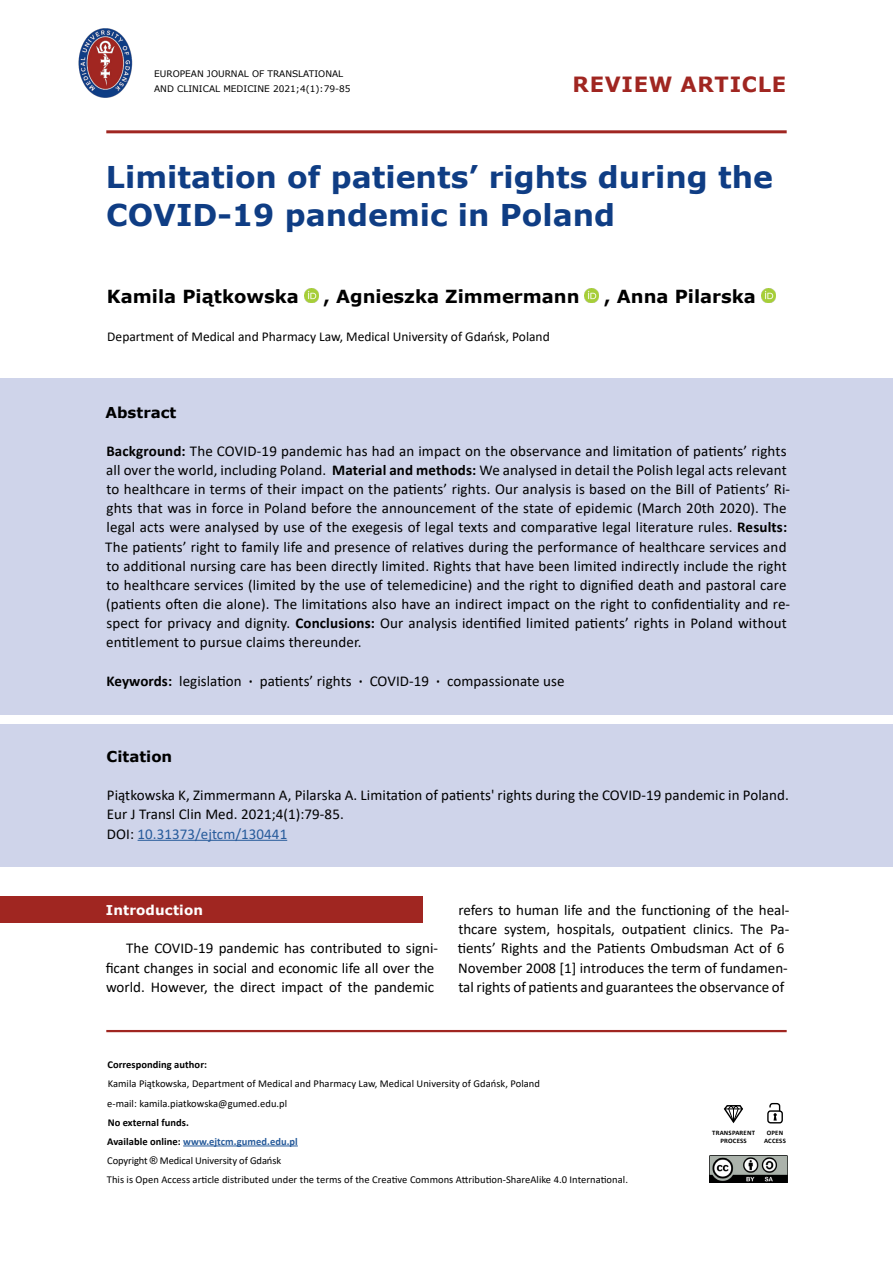
<style>
.page{position:relative;width:893px;height:1263px;background:#fff}
.page>*{position:absolute;margin:0;border:0;box-sizing:border-box;transform-origin:0 0}
.t1{font:30px/38.2px "Verdana Bold 2";color:#0f3d84}
.t2{font:21px "Verdana Bold 2";letter-spacing:.035em;color:#a02621}
.t3{font:700 18px "Verdana";color:#000}
.t4{font:15px/19.2px "Calibri";letter-spacing:.01em;color:#000}
.t5{font:15px "Verdana Bold 2";color:#000}
.t6{font:13.5px "Calibri";color:#000}
.t7{font:13.5px "Verdana Bold 2";letter-spacing:.01em;color:#fff}
.t8{font:10.5px/19px "Calibri";letter-spacing:.005em;color:#000}
.t9{font:9px/15px "Verdana";color:#000}
.t10{font:700 6.75px/7.9px "Calibri";letter-spacing:.03em;color:#000;text-align:center}
.s1{font-weight:700}
.s2{font-family:"Calibri 2"}
.s3{color:#275b9b}
.s4{font-weight:700;color:#275b9b}
.s5{font-family:"Arial"}
</style>
<div class="page">
<div style="left:0;top:896px;width:422px;height:26px;background:#a02621"></div>
<hr style="left:106px;top:1030px;width:681px;height:2px;background:#a02621">
<hr style="left:106px;top:130px;width:681px;height:3px;background:#a02621">
<img style="left:78px;top:28px;width:55px;height:70px">
<hr style="left:183px;top:1145px;width:115px;height:1px;background:#275b9b">
<img style="left:710px;top:1155px;width:77px;height:27px">
<svg style="left:767px;top:1103px;width:16px;height:21px"></svg>
<svg style="left:724px;top:1105px;width:19px;height:18px"></svg>
<div style="left:0;top:724px;width:893px;height:143px;background:#cfd4ea"></div>
<div style="left:0;top:379px;width:893px;height:336px;background:#cfd4ea"></div>
<hr style="left:138px;top:840px;width:149px;height:1px;background:#275b9b">
<img style="left:304px;top:289px;width:14px;height:14px">
<img style="left:585px;top:288px;width:14px;height:15px">
<img style="left:761px;top:289px;width:14px;height:14px">
<p class="t9" style="left:154px;top:66px;width:198px">EUROPEAN JOURNAL OF TRANSLATIONAL<br>AND CLINICAL MEDICINE 2021;4(1):79-85</p>
<h1 class="t2" style="left:572px;top:70px;width:215px">REVIEW ARTICLE</h1>
<h2 class="t1" style="left:106px;top:157px;width:668px">Limitation of patients’ rights during the<br>COVID-19 pandemic in Poland</h2>
<h3 class="t3" style="left:107px;top:283px;width:193px">Kamila Piątkowska</h3>
<h3 class="t3" style="left:323px;top:283px;width:258px">, Agnieszka Zimmermann</h3>
<h3 class="t3" style="left:604px;top:283px;width:153px">, Anna Pilarska</h3>
<h3 class="t6" style="left:107px;top:327px;width:444px">Department of Medical and Pharmacy Law, Medical University of Gdańsk, Poland</h3>
<h4 class="t5" style="left:105px;top:401px;width:72px">Abstract</h4>
<p class="t4" style="left:105px;top:441px;width:686px"><span class="s1">Background:</span> The COVID-19 pandemic has had an impact on the observance and limitation of patients’ rights all over the world, including Poland. <span class="s1">Material and methods:</span> We analysed in detail the Polish legal acts relevant to healthcare in terms of their impact on the patients’ rights. Our analysis is based on the Bill of Patients’ Ri&shy;ghts that was in force in Poland before the announcement of the state of epidemic (March 20th 2020). The legal acts were analysed by use of the exegesis of legal texts and comparative legal literature rules. <span class="s1">Results:<br></span>The patients’ right to family life and presence of relatives during the performance of healthcare services and to additional nursing care has been directly limited. Rights that have been limited indirectly include the right to healthcare services (limited by the use of telemedicine) and the right to dignified death and pastoral care (patients often die alone). The limitations also have an indirect impact on the right to confidentiality and re&shy;spect for privacy and dignity. <span class="s1">Conclusions:</span> Our analysis identified limited patients’ rights in Poland without entitlement to pursue claims thereunder.</p>
<p class="t4" style="left:107px;top:671px;width:459px"><span class="s1">Keywords:</span> legislation <span class="s1">·</span> patients’ rights <span class="s1">·</span> COVID-19 <span class="s1">·</span> compassionate use</p>
<h4 class="t5" style="left:107px;top:746px;width:67px">Citation</h4>
<p class="t4" style="left:107px;top:785px;width:683px">Piątkowska K, Zimmermann A, Pilarska A. Limitation of patients' rights during the COVID-19 pandemic in Poland.<br><span class="s2">E</span>ur J Transl Clin Med. 2021;4(1):79-85.<br>DOI: <span class="s3">10.31373/ejtcm/130441</span></p>
<h4 class="t7" style="left:106px;top:901px;width:99px">Introduction</h4>
<p class="t4" style="left:106px;top:938px;width:334px;text-indent:21px">The COVID-19 pandemic has contributed to signi&shy;ficant changes in social and economic life all over the world. However, the direct impact of the pandemic</p>
<p class="t4" style="left:458px;top:900px;width:333px">refers to human life and the functioning of the heal&shy;thcare system, hospitals, outpatient clinics. The Pa&shy;tients’ Rights and the Patients Ombudsman Act of 6<br>November 2008 [1] introduces the term of fundamen&shy;tal rights of patients and guarantees the observance of</p>
<h3 class="t8" style="left:107px;top:1055px;width:523px"><span class="s1">Corresponding author:<br></span>Kamila Piątkowska, Department of Medical and Pharmacy Law, Medical University of Gdańsk, Poland<br>e-mail: kamila.piatkowska@gumed.edu.pl<br><span class="s1">No external funds.<br>Available online:</span> <span class="s4">www.ejtcm.gumed.edu.pl<br></span>Copyright <span class="s5">®</span> Medical University of Gdańsk<br><span class="s2">T</span>his is Open Access article distributed under the terms of the Creative Commons Attribution-ShareAlike 4.0 International.</h3>
<p class="t10" style="left:712px;top:1129px;width:44px">TRANSPARENT<br>PROCESS</p>
<p class="t10" style="left:764px;top:1129px;width:23px">OPEN<br>ACCESS</p>
</div>
